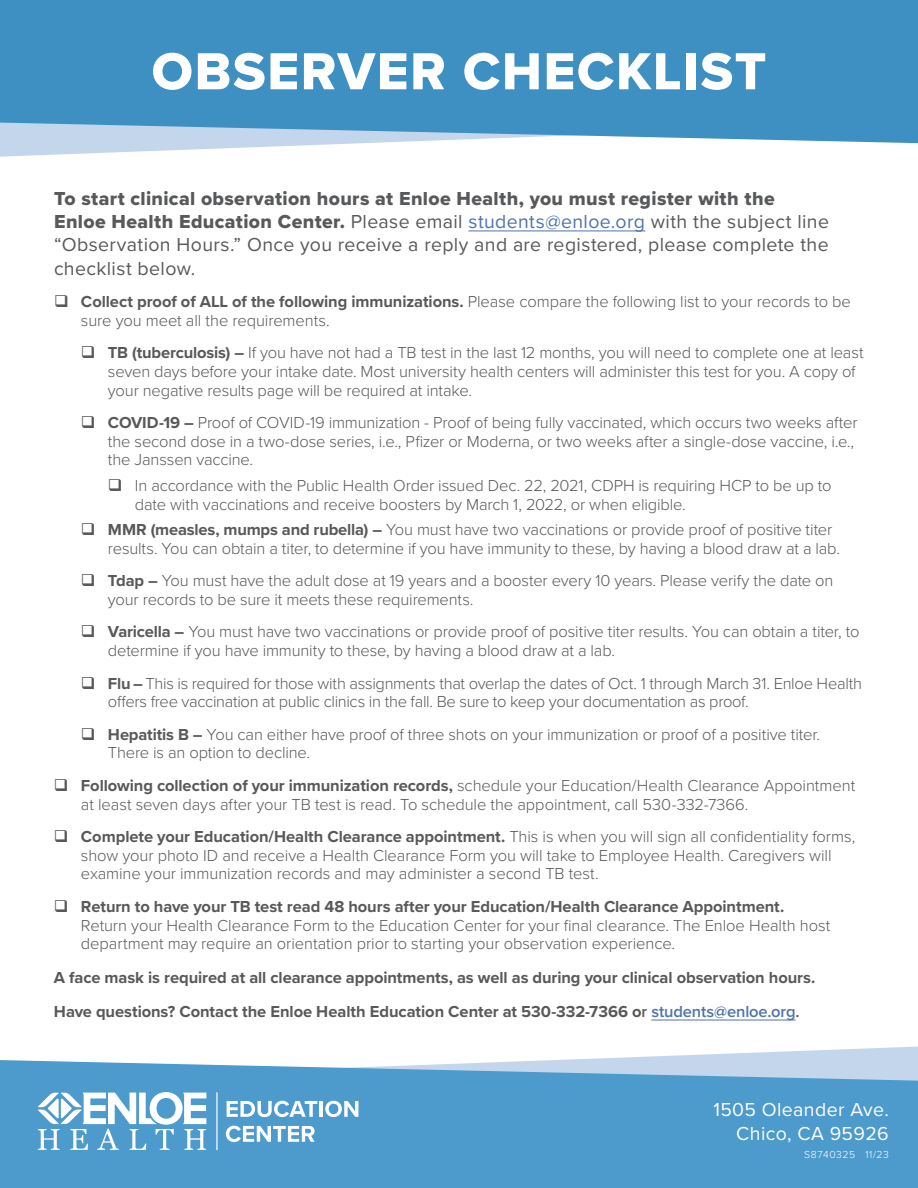
<style>
.page{position:relative;width:918px;height:1188px;background:#fff}
.page>*{position:absolute;margin:0;border:0;box-sizing:border-box;transform-origin:0 0}
.t1{font:54px "Proxima Nova Extrabld";letter-spacing:.03em;color:#fff}
.t2{font:19.5px/23.2px "Proxima Nova";letter-spacing:.02em;color:#58595b;text-align:justify}
.t3{font:19.5px "Proxima Nova Extrabld";letter-spacing:.02em;color:#58595b}
.t4{font:19.5px/24px "Proxima Nova";letter-spacing:.02em;color:#fff;text-align:right}
.t5{font:300 16.5px/18.8px "Proxima Nova";letter-spacing:-.01em;color:#58595b}
.t6{font:700 16.5px/33.8px "Proxima Nova";letter-spacing:-.005em;color:#58595b}
.t7{font:300 10.5px "Proxima Nova";letter-spacing:.05em;color:#fff}
.s1{font-family:"Proxima Nova Extrabld"}
.s2{color:#4f73ad}
.s3{font-weight:700}
.s4{font-weight:600}
.s5{font-weight:600;color:#4f73ad}
</style>
<div class="page">
<svg style="left:0;top:143px;width:918px;height:14px"></svg>
<svg style="left:561px;top:1047px;width:357px;height:13px"></svg>
<svg style="left:0;top:0;width:918px;height:143px;background:#4895c6"></svg>
<svg style="left:0;top:1060px;width:918px;height:128px;background:#59a0d0"></svg>
<hr style="left:468px;top:231px;width:177px;height:1px;background:#4f73ad">
<hr style="left:651px;top:1020px;width:145px;height:1px;background:#4f73ad">
<svg style="left:38px;top:1092px;width:168px;height:58px"></svg>
<hr style="left:216px;top:1092px;width:2px;height:58px;background:#fff">
<svg style="left:227px;top:1101px;width:90px;height:16px"></svg>
<hr style="left:320px;top:1101px;width:3px;height:16px;background:#fff">
<svg style="left:325px;top:1101px;width:33px;height:16px"></svg>
<svg style="left:226px;top:1126px;width:89px;height:16px"></svg>
<h1 class="t1" style="left:152px;top:31px;width:616px">OBSERVER CHECKLIST</h1>
<p class="t3" style="left:54px;top:184px;width:722px">To start clinical observation hours at Enloe Health, you must register with the</p>
<p class="t2" style="left:54px;top:209px;width:777px"><span class="s1">Enloe Health Education Center.</span> Please email <span class="s2">students@enloe.org</span> with the subject line “Observation Hours.” Once you receive a reply and are registered, please complete the checklist below.</p>
<p class="t5" style="left:81px;top:291px;width:772px;text-indent:-27px">❑ <span class="s3">Collect proof of ALL of the following immunizations.</span> Please compare the following list to your records to be sure you meet all the requirements.</p>
<p class="t5" style="left:108px;top:342px;width:757px;text-indent:-27px">❑ <span class="s3">TB (tuberculosis) –</span> If you have not had a TB test in the last 12 months, you will need to complete one at least seven days before your intake date. Most university health centers will administer this test for you. A copy of your negative results page will be required at intake.</p>
<p class="t5" style="left:108px;top:412px;width:751px;text-indent:-27px">❑ <span class="s3">COVID-19 –</span> Proof of COVID-19 immunization - Proof of being fully vaccinated, which occurs two weeks after the second dose in a two-dose series, i.e., Pfizer or Moderna, or two weeks after a single-dose vaccine, i.e., the Janssen vaccine.</p>
<p class="t5" style="left:135px;top:475px;width:698px;text-indent:-27px">❑ In accordance with the Public Health Order issued Dec. 22, 2021, CDPH is requiring HCP to be up to date with vaccinations and receive boosters by March 1, 2022, or when eligible.</p>
<p class="t5" style="left:108px;top:520px;width:734px;text-indent:-27px">❑ <span class="s3">MMR (measles, mumps and rubella) –</span> You must have two vaccinations or provide proof of positive titer results. You can obtain a titer, to determine if you have immunity to these, by having a blood draw at a lab.</p>
<p class="t5" style="left:108px;top:571px;width:727px;text-indent:-27px">❑ <span class="s3">Tdap –</span> You must have the adult dose at 19 years and a booster every 10 years. Please verify the date on your records to be sure it meets these requirements.</p>
<p class="t5" style="left:108px;top:622px;width:753px;text-indent:-27px">❑ <span class="s3">Varicella –</span> You must have two vaccinations or provide proof of positive titer results. You can obtain a titer, to determine if you have immunity to these, by having a blood draw at a lab.</p>
<p class="t5" style="left:108px;top:673px;width:756px;text-indent:-27px">❑ <span class="s3">Flu –</span> This is required for those with assignments that overlap the dates of Oct. 1 through March 31. Enloe Health offers free vaccination at public clinics in the fall. Be sure to keep your documentation as proof.</p>
<p class="t5" style="left:108px;top:724px;width:714px;text-indent:-27px">❑ <span class="s3">Hepatitis B –</span> You can either have proof of three shots on your immunization or proof of a positive titer.<br>There is an option to decline.</p>
<p class="t5" style="left:81px;top:775px;width:776px;text-indent:-27px">❑ <span class="s3">Following collection of your immunization records,</span> schedule your Education/Health Clearance Appointment at least seven days after your TB test is read. To schedule the appointment, call 530-332-7366.</p>
<p class="t5" style="left:81px;top:826px;width:776px;text-indent:-27px">❑ <span class="s3">Complete your Education/Health Clearance appointment.</span> This is when you will sign all confidentiality forms, show your photo ID and receive a Health Clearance Form you will take to Employee Health. Caregivers will examine your immunization records and may administer a second TB test.</p>
<p class="t5" style="left:81px;top:896px;width:751px;text-indent:-27px">❑ <span class="s3">Return to have your TB test read 48 hours after your Education/Health Clearance Appointment.<br></span>Return your Health Clearance Form to the Education Center for your final clearance. The Enloe Health host department may require an orientation prior to starting your observation experience.</p>
<p class="t6" style="left:54px;top:960px;width:763px">A face mask is required at all clearance appointments, as well as during your clinical observation hours.<br>Have questions? Contact the Enloe Health Education Center at 530-332-7366 o<span class="s4">r</span> <span class="s5">students@enloe.org</span><span class="s4">.</span></p>
<p class="t4" style="left:713px;top:1096px;width:177px">1505 Oleander Ave.<br>Chico, CA 95926</p>
<p class="t7" style="left:804px;top:1146px;width:86px">S8740325 11/23</p>
</div>
